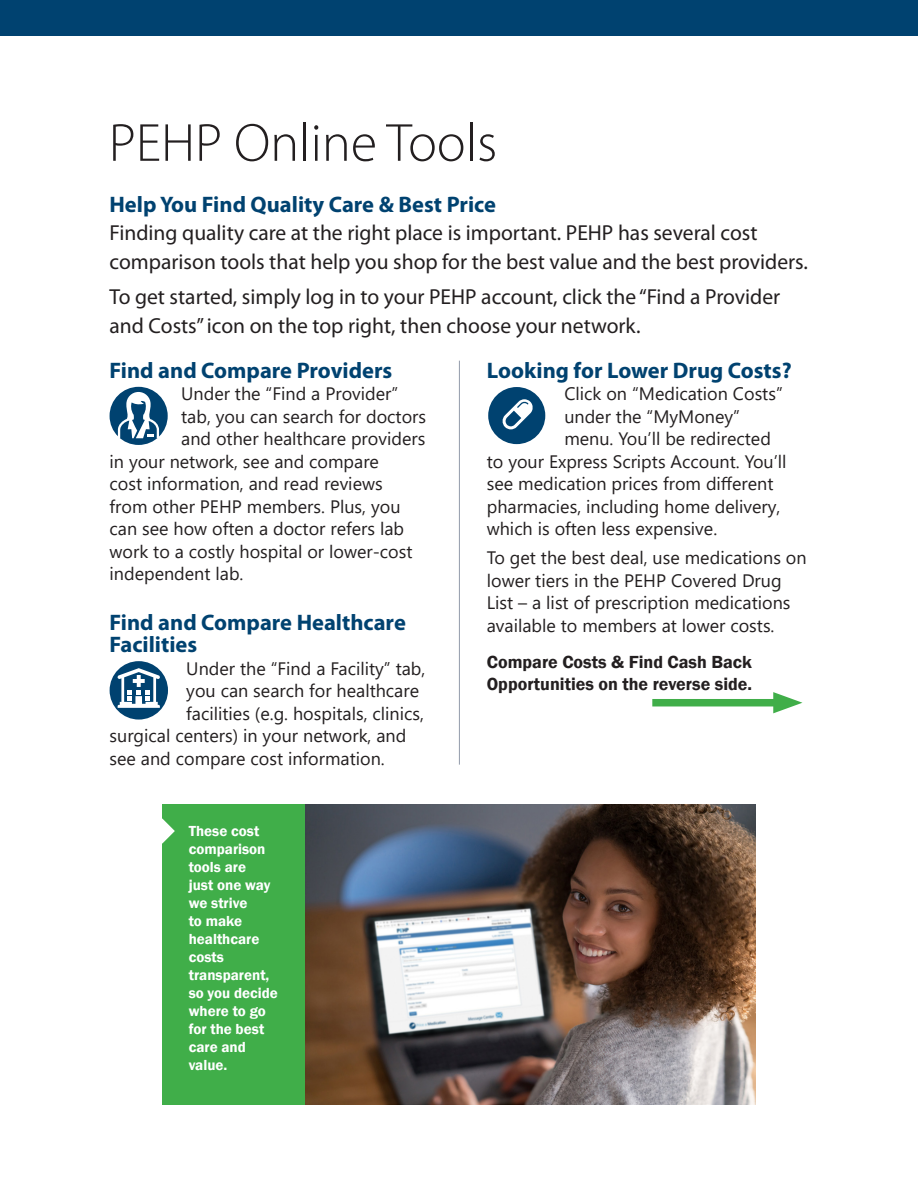
<style>
.page{position:relative;width:918px;height:1188px;background:#fff}
.page>*{position:absolute;margin:0;border:0;box-sizing:border-box;transform-origin:0 0}
.t1{font:300 54px "Myriad Pro";color:#231f20}
.t2{font:700 22.5px/22.5px "Myriad Pro";color:#004270}
.t3{font:21.75px/28.5px "Myriad Pro";color:#231f20}
.t4{font:18px/22.5px "Segoe UI";color:#231f20}
.t5{font:600 18px/22.5px "Franklin Gothic";color:#231f20}
.t6{font:600 15px/18px "Franklin Gothic";color:#fff}
</style>
<div class="page">
<div style="left:0;top:0;width:918px;height:36px;background:#004270"></div>
<hr style="left:459px;top:361px;width:1px;height:404px;background:#929bab">
<img style="left:304px;top:804px;width:451px;height:301px">
<div style="left:162px;top:804px;width:142px;height:301px;background:#40ae49"></div>
<svg style="left:162px;top:818px;width:13px;height:26px"></svg>
<div style="left:652px;top:699px;width:134px;height:7px;background:#40ae49"></div>
<svg style="left:773px;top:692px;width:29px;height:21px"></svg>
<div style="left:110px;top:387px;width:58px;height:58px;background:#004270;border-radius:50%"></div>
<svg style="left:118px;top:392px;width:41px;height:46px"></svg>
<div style="left:110px;top:661px;width:58px;height:59px;background:#004270;border-radius:50%"></div>
<svg style="left:117px;top:668px;width:43px;height:40px"></svg>
<div style="left:488px;top:387px;width:57px;height:57px;background:#004270;border-radius:50%"></div>
<svg style="left:502px;top:399px;width:31px;height:30px"></svg>
<p class="t1" style="left:109px;top:110px;width:390px">PEHP Online Tools</p>
<p class="t2" style="left:110px;top:192px;width:388px">Help You Find Quality Care &amp; Best Price</p>
<p class="t3" style="left:110px;top:218px;width:700px">Finding quality care at the right place is important. PEHP has several cost comparison tools that help you shop for the best value and the best providers.</p>
<p class="t3" style="left:110px;top:282px;width:672px">To get started, simply log in to your PEHP account, click the “Find a Provider and Costs” icon on the top right, then choose your network.</p>
<p class="t2" style="left:110px;top:358px;width:284px">Find and Compare Providers</p>
<p class="t4" style="left:181px;top:381px;width:219px">Under the “Find a Provider”</p>
<p class="t4" style="left:181px;top:403px;width:246px">tab, you can search for doctors</p>
<p class="t4" style="left:181px;top:426px;width:246px">and other healthcare providers</p>
<p class="t4" style="left:110px;top:448px;width:271px">in your network, see and compare</p>
<p class="t4" style="left:110px;top:471px;width:275px">cost information, and read reviews</p>
<p class="t4" style="left:110px;top:493px;width:292px">from other PEHP members. Plus, you</p>
<p class="t4" style="left:110px;top:516px;width:296px">can see how often a doctor refers lab</p>
<p class="t4" style="left:110px;top:538px;width:304px">work to a costly hospital or lower-cost</p>
<p class="t4" style="left:110px;top:561px;width:135px">independent lab.</p>
<p class="t2" style="left:110px;top:610px;width:298px">Find and Compare Healthcare<br>Facilities</p>
<p class="t4" style="left:186px;top:655px;width:241px">Under the “Find a Facility” tab,</p>
<p class="t4" style="left:186px;top:678px;width:234px">you can search for healthcare</p>
<p class="t4" style="left:186px;top:700px;width:239px">facilities (e.g. hospitals, clinics,</p>
<p class="t4" style="left:110px;top:723px;width:298px">surgical centers) in your network, and</p>
<p class="t4" style="left:110px;top:745px;width:277px">see and compare cost information.</p>
<p class="t2" style="left:487px;top:358px;width:306px">Looking for Lower Drug Costs?</p>
<p class="t4" style="left:564px;top:381px;width:220px">Click on “Medication Costs”</p>
<p class="t4" style="left:564px;top:403px;width:177px">under the “MyMoney”</p>
<p class="t4" style="left:564px;top:426px;width:208px">menu. You’ll be redirected</p>
<p class="t4" style="left:487px;top:448px;width:301px">to your Express Scripts Account. You’ll</p>
<p class="t4" style="left:487px;top:471px;width:288px">see medication prices from different</p>
<p class="t4" style="left:487px;top:493px;width:295px">pharmacies, including home delivery,</p>
<p class="t4" style="left:487px;top:516px;width:232px">which is often less expensive.</p>
<p class="t4" style="left:487px;top:545px;width:321px">To get the best deal, use medications on lower tiers in the PEHP Covered Drug List – a list of prescription medications available to members at lower costs.</p>
<p class="t5" style="left:487px;top:651px;width:267px">Compare Costs &amp; Find Cash Back<br>Opportunities on the reverse side.</p>
<p class="t6" style="left:189px;top:822px;width:91px">These cost comparison tools are<br>just one way we strive<br>to make healthcare costs transparent, so you decide where to go for the best care and value.</p>
</div>
